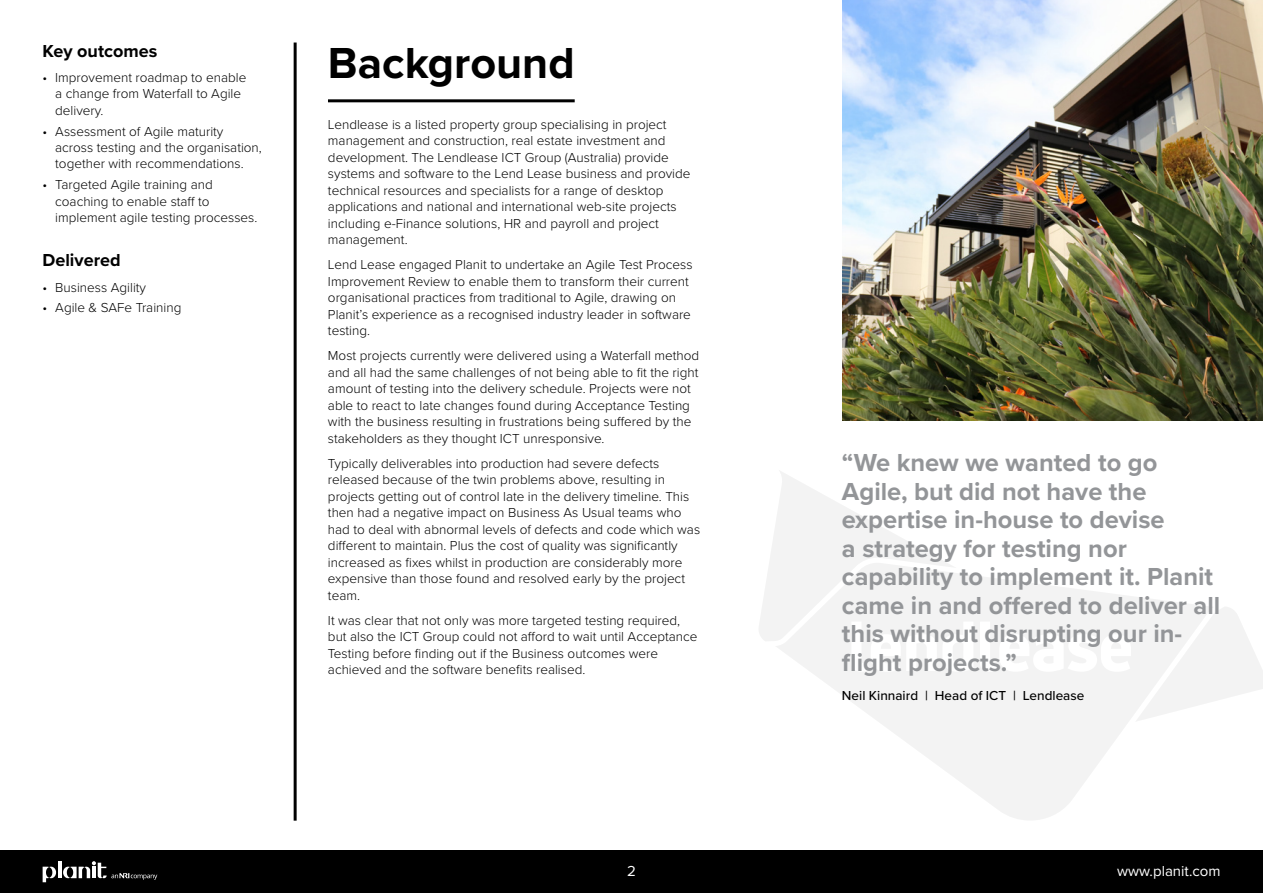
<style>
.page{position:relative;width:1263px;height:893px;background:#fff}
.page>*{position:absolute;margin:0;border:0;box-sizing:border-box;transform-origin:0 0}
.t1{font:700 45px "Proxima Nova";color:#000}
.t2{font:700 25.5px/28.5px "Proxima Nova";color:#939598}
.t3{font:700 18px "Proxima Nova";color:#000}
.t4{font:15px "Proxima Nova";color:#fff}
.t5{font:300 13.5px/16.5px "Proxima Nova";color:#000}
.t6{font:500 13.5px "Proxima Nova";color:#000}
</style>
<div class="page">
<svg style="left:799px;top:574px;width:402px;height:246px;fill:#f3f3f3"></svg>
<svg style="left:1111px;top:642px;width:10px;height:7px"></svg>
<svg style="left:759px;top:471px;width:204px;height:192px"></svg>
<svg style="left:1135px;top:606px;width:128px;height:116px"></svg>
<hr style="left:328px;top:99px;width:247px;height:3px;background:#000">
<hr style="left:294px;top:43px;width:3px;height:778px;background:#000">
<img style="left:842px;top:0;width:421px;height:421px">
<div style="left:0;top:850px;width:1263px;height:43px;background:#000"></div>
<svg style="left:43px;top:867px;width:13px;height:15px"></svg>
<hr style="left:58px;top:861px;width:3px;height:17px;background:#fff">
<svg style="left:63px;top:861px;width:94px;height:19px"></svg>
<h3 class="t3" style="left:43px;top:37px;width:116px">Key outcomes</h3>
<p class="t5" style="left:55px;top:68px;width:193px;text-indent:-13px">• Improvement roadmap to enable a change from Waterfall to Agile delivery.</p>
<p class="t5" style="left:55px;top:122px;width:208px;text-indent:-13px">• Assessment of Agile maturity across testing and the organisation, together with recommendations.</p>
<p class="t5" style="left:55px;top:176px;width:204px;text-indent:-13px">• Targeted Agile training and coaching to enable staff to implement agile testing processes.</p>
<h3 class="t3" style="left:43px;top:247px;width:80px">Delivered</h3>
<p class="t5" style="left:43px;top:278px;width:105px">• Business Agility</p>
<p class="t5" style="left:43px;top:299px;width:140px">• Agile &amp; SAFe Training</p>
<h1 class="t1" style="left:328px;top:30px;width:248px">Background</h1>
<p class="t5" style="left:328px;top:115px;width:364px">Lendlease is a listed property group specialising in project management and construction, real estate investment and development. The Lendlease ICT Group (Australia) provide systems and software to the Lend Lease business and provide technical resources and specialists for a range of desktop applications and national and international web-site projects including e-Finance solutions, HR and payroll and project management.</p>
<p class="t5" style="left:328px;top:256px;width:366px">Lend Lease engaged Planit to undertake an Agile Test Process Improvement Review to enable them to transform their current organisational practices from traditional to Agile, drawing on Planit’s experience as a recognised industry leader in software testing.</p>
<p class="t5" style="left:328px;top:347px;width:373px">Most projects currently were delivered using a Waterfall method and all had the same challenges of not being able to fit the right amount of testing into the delivery schedule. Projects were not able to react to late changes found during Acceptance Testing with the business resulting in frustrations being suffered by the stakeholders as they thought ICT unresponsive.</p>
<p class="t5" style="left:328px;top:454px;width:374px">Typically deliverables into production had severe defects released because of the twin problems above, resulting in projects getting out of control late in the delivery timeline. This then had a negative impact on Business As Usual teams who had to deal with abnormal levels of defects and code which was different to maintain. Plus the cost of quality was significantly increased as fixes whilst in production are considerably more expensive than those found and resolved early by the project team.</p>
<p class="t5" style="left:328px;top:611px;width:371px">It was clear that not only was more targeted testing required, but also the ICT Group could not afford to wait until Acceptance Testing before finding out if the Business outcomes were achieved and the software benefits realised.</p>
<h2 class="t2" style="left:842px;top:448px;width:380px">“We knew we wanted to go<br>Agile, but did not have the expertise in-house to devise<br>a strategy for testing nor capability to implement it. Planit came in and offered to deliver all this without disrupting our in&shy;flight projects.”</h2>
<p class="t6" style="left:842px;top:685px;width:244px">Neil Kinnaird | Head of ICT | Lendlease</p>
<p class="t4" style="left:627px;top:860px;width:10px">2</p>
<p class="t4" style="left:1117px;top:860px;width:105px">www.planit.com</p>
</div>
